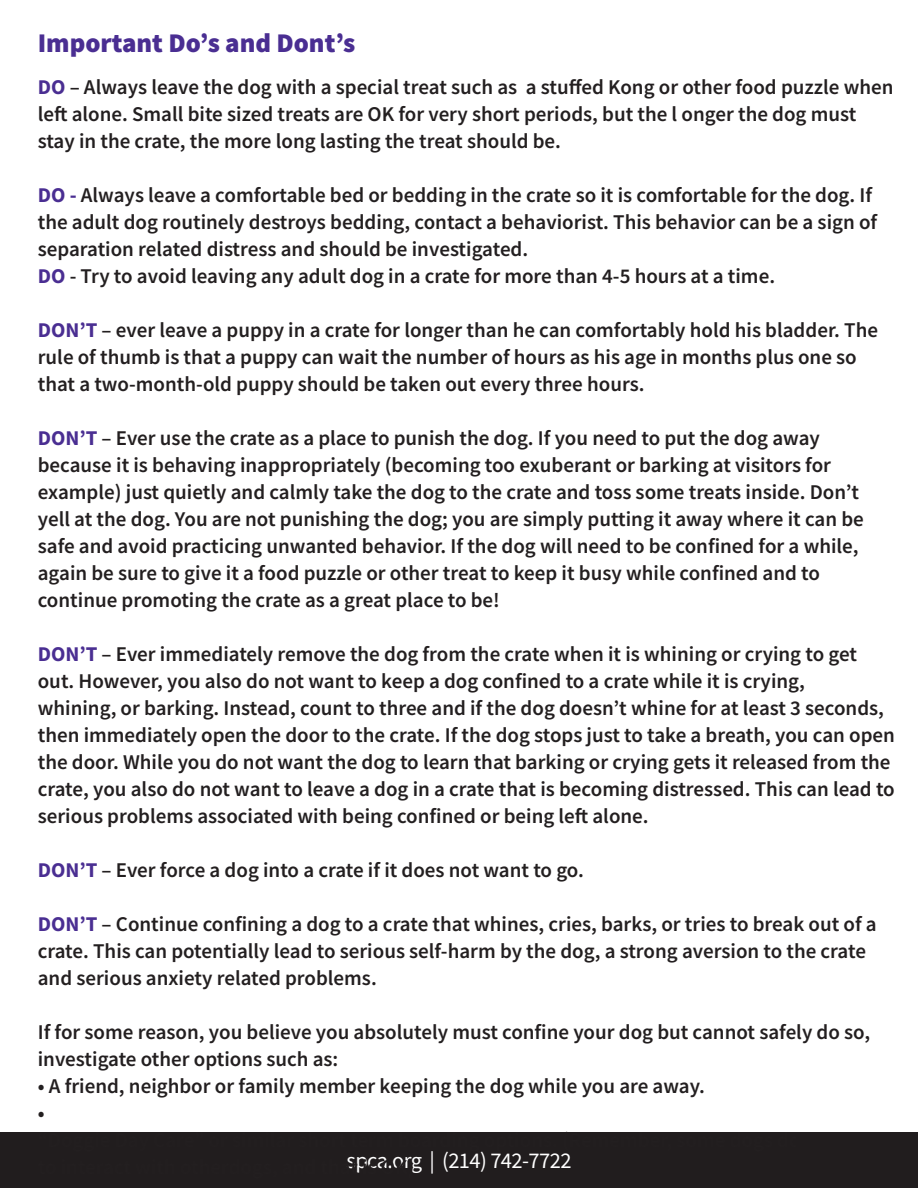
<style>
.page{position:relative;width:918px;height:1188px;background:#fff}
.page>*{position:absolute;margin:0;border:0;box-sizing:border-box;transform-origin:0 0}
.t1{font:900 27px "Source Sans Pro";color:#4a2e92}
.t2{font:22.5px "Source Sans Pro";letter-spacing:-.025em;color:#fff}
.t3{font:600 21px/27px "Source Sans Pro";color:#231f20}
.s1{font-weight:700;color:#4a2e92}
</style>
<div class="page">
<div style="left:0;top:1132px;width:918px;height:56px;background:#211d1e"></div>
<p class="t1" style="left:38px;top:24px;width:319px">Important Do’s and Dont’s</p>
<p class="t3" style="left:38px;top:73px;width:857px"><span class="s1">DO</span> – Always leave the dog with a special treat such as a stuffed Kong or other food puzzle when left alone. Small bite sized treats are OK for very short periods, but the l onger the dog must stay in the crate, the more long lasting the treat should be.</p>
<p class="t3" style="left:38px;top:181px;width:841px"><span class="s1">DO -</span> Always leave a comfortable bed or bedding in the crate so it is comfortable for the dog. If the adult dog routinely destroys bedding, contact a behaviorist. This behavior can be a sign of separation related distress and should be investigated.<br><span class="s1">DO</span> - Try to avoid leaving any adult dog in a crate for more than 4-5 hours at a time.</p>
<p class="t3" style="left:38px;top:316px;width:842px"><span class="s1">DON’T</span> – ever leave a puppy in a crate for longer than he can comfortably hold his bladder. The rule of thumb is that a puppy can wait the number of hours as his age in months plus one so that a two-month-old puppy should be taken out every three hours.</p>
<p class="t3" style="left:38px;top:424px;width:828px"><span class="s1">DON’T</span> – Ever use the crate as a place to punish the dog. If you need to put the dog away because it is behaving inappropriately (becoming too exuberant or barking at visitors for example) just quietly and calmly take the dog to the crate and toss some treats inside. Don’t yell at the dog. You are not punishing the dog; you are simply putting it away where it can be safe and avoid practicing unwanted behavior. If the dog will need to be confined for a while, again be sure to give it a food puzzle or other treat to keep it busy while confined and to continue promoting the crate as a great place to be!</p>
<p class="t3" style="left:38px;top:640px;width:859px"><span class="s1">DON’T</span> – Ever immediately remove the dog from the crate when it is whining or crying to get out. However, you also do not want to keep a dog confined to a crate while it is crying,<br>whining, or barking. Instead, count to three and if the dog doesn’t whine for at least 3 seconds, then immediately open the door to the crate. If the dog stops just to take a breath, you can open the door. While you do not want the dog to learn that barking or crying gets it released from the crate, you also do not want to leave a dog in a crate that is becoming distressed. This can lead to serious problems associated with being confined or being left alone.</p>
<p class="t3" style="left:38px;top:856px;width:548px"><span class="s1">DON’T</span> – Ever force a dog into a crate if it does not want to go.</p>
<p class="t3" style="left:38px;top:910px;width:840px"><span class="s1">DON’T</span> – Continue confining a dog to a crate that whines, cries, barks, or tries to break out of a crate. This can potentially lead to serious self-harm by the dog, a strong aversion to the crate and serious anxiety related problems.</p>
<p class="t3" style="left:38px;top:1018px;width:834px">If for some reason, you believe you absolutely must confine your dog but cannot safely do so, investigate other options such as:</p>
<p class="t3" style="left:38px;top:1072px;width:669px">• A friend, neighbor or family member keeping the dog while you are away. •</p>
<p class="t2" style="left:347px;top:1146px;width:226px">spca.org | (214) 742-7722</p>
</div>
